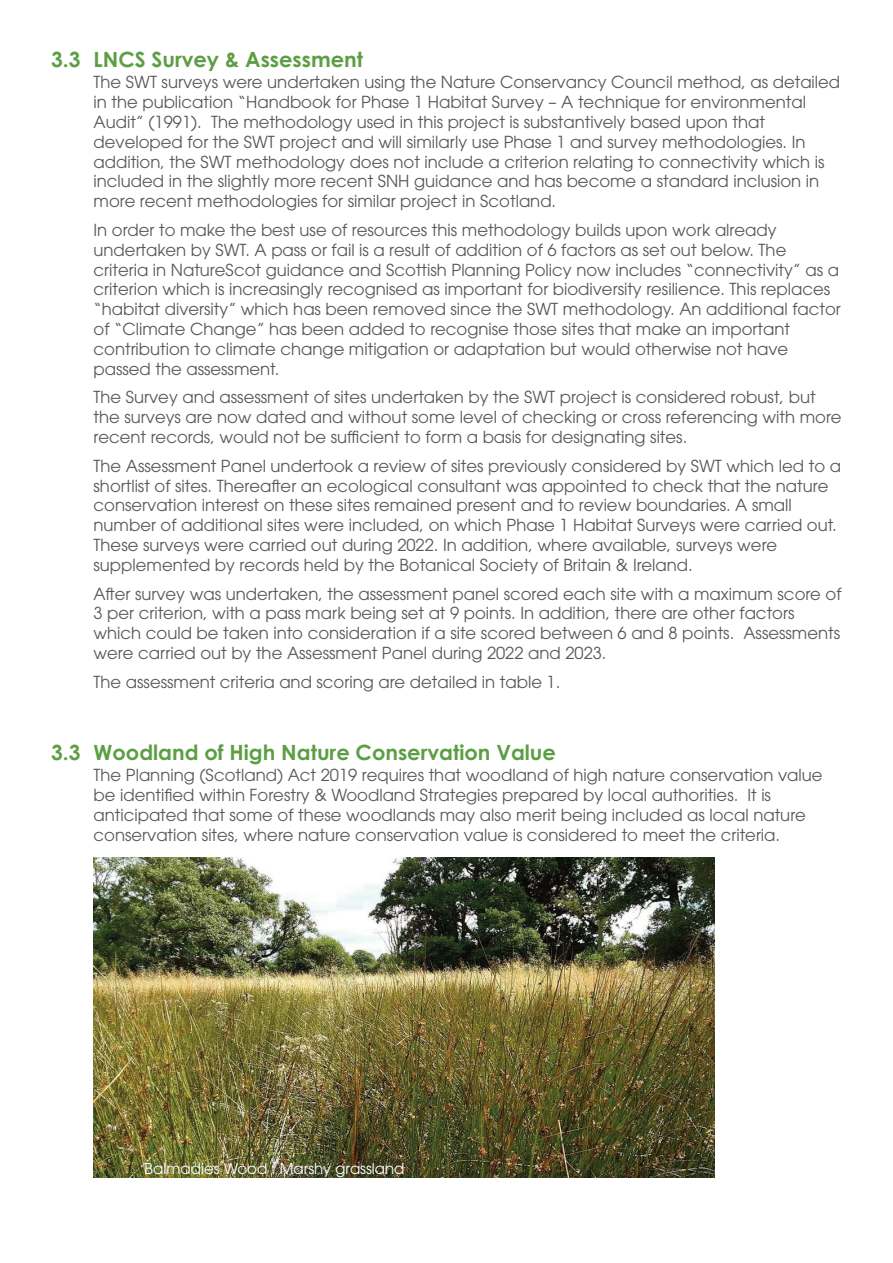
<style>
.page{position:relative;width:893px;height:1263px;background:#fff}
.page>*{position:absolute;margin:0;border:0;box-sizing:border-box;transform-origin:0 0}
.t1{font:700 21px "Century Gothic";color:#5c9e43}
.t2{font:16.5px/19.8px "ITC Avant Garde Std";color:#57585a}
.t3{font:15px "ITC Avant Garde Std";color:#fff}
</style>
<div class="page">
<img style="left:94px;top:857px;width:620px;height:321px">
<p class="t1" style="left:51px;top:51px;width:314px">3.3 LNCS Survey &amp; Assessment</p>
<p class="t2" style="left:94px;top:74px;width:748px">The SWT surveys were undertaken using the Nature Conservancy Council method, as detailed in the publication “Handbook for Phase 1 Habitat Survey – A technique for environmental Audit” (1991). The methodology used in this project is substantively based upon that developed for the SWT project and will similarly use Phase 1 and survey methodologies. In addition, the SWT methodology does not include a criterion relating to connectivity which is included in the slightly more recent SNH guidance and has become a standard inclusion in more recent methodologies for similar project in Scotland.</p>
<p class="t2" style="left:94px;top:222px;width:749px">In order to make the best use of resources this methodology builds upon work already undertaken by SWT. A pass or fail is a result of addition of 6 factors as set out below. The criteria in NatureScot guidance and Scottish Planning Policy now includes “connectivity” as a criterion which is increasingly recognised as important for biodiversity resilience. This replaces “habitat diversity” which has been removed since the SWT methodology. An additional factor of “Climate Change” has been added to recognise those sites that make an important contribution to climate change mitigation or adaptation but would otherwise not have passed the assessment.</p>
<p class="t2" style="left:94px;top:389px;width:750px">The Survey and assessment of sites undertaken by the SWT project is considered robust, but the surveys are now dated and without some level of checking or cross referencing with more recent records, would not be sufficient to form a basis for designating sites.</p>
<p class="t2" style="left:94px;top:458px;width:749px">The Assessment Panel undertook a review of sites previously considered by SWT which led to a shortlist of sites. Thereafter an ecological consultant was appointed to check that the nature conservation interest on these sites remained present and to review boundaries. A small number of additional sites were included, on which Phase 1 Habitat Surveys were carried out.<br>These surveys were carried out during 2022. In addition, where available, surveys were supplemented by records held by the Botanical Society of Britain &amp; Ireland.</p>
<p class="t2" style="left:94px;top:585px;width:749px">After survey was undertaken, the assessment panel scored each site with a maximum score of 3 per criterion, with a pass mark being set at 9 points. In addition, there are other factors which could be taken into consideration if a site scored between 6 and 8 points. Assessments were carried out by the Assessment Panel during 2022 and 2023.</p>
<p class="t2" style="left:94px;top:674px;width:468px">The assessment criteria and scoring are detailed in table 1.</p>
<p class="t1" style="left:51px;top:744px;width:506px">3.3 Woodland of High Nature Conservation Value</p>
<p class="t2" style="left:94px;top:767px;width:730px">The Planning (Scotland) Act 2019 requires that woodland of high nature conservation value be identified within Forestry &amp; Woodland Strategies prepared by local authorities. It is anticipated that some of these woodlands may also merit being included as local nature conservation sites, where nature conservation value is considered to meet the criteria.</p>
<p class="t3" style="left:145px;top:1162px;width:261px">Balmadies Wood : Marshy grassland</p>
</div>
